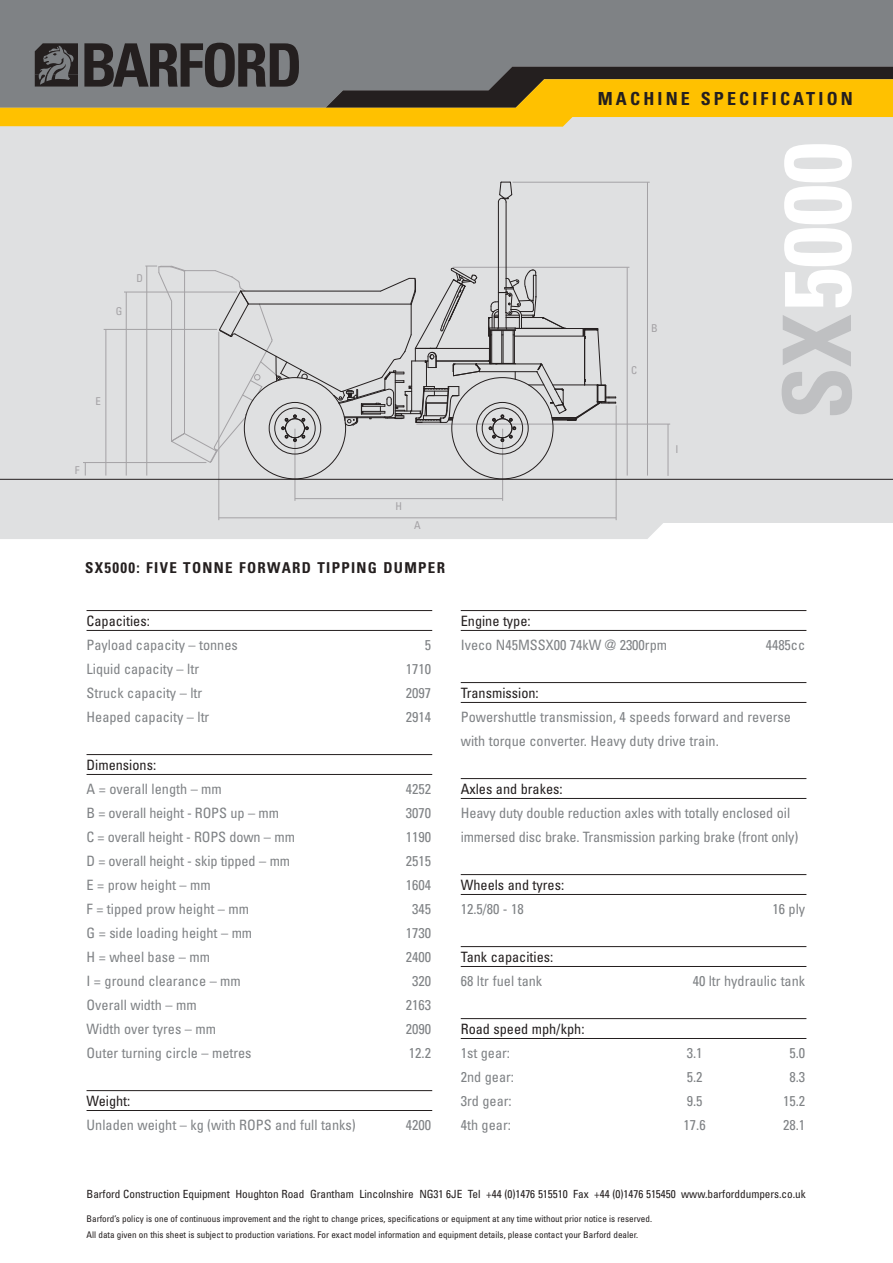
<style>
.page{position:relative;width:893px;height:1263px;background:#fff}
.page>*{position:absolute;margin:0;border:0;box-sizing:border-box;transform-origin:0 0}
.t1{font:700 condensed 94.5px "Univers";color:#fff}
.t2{font:700 condensed 18px "Univers";letter-spacing:.175em;color:#241f1f}
.t3{font:700 condensed 15px "Univers";letter-spacing:.09em;color:#241f1f}
.t4{font:condensed 14.25px/24px "Univers";color:#7f8285}
.t5{font:condensed 14.25px "Univers";color:#241f1f}
.t6{font:condensed 11.25px "Univers";letter-spacing:-.005em;color:#241f1f}
.t7{font:condensed 10.8px "Univers";color:#a4a2a5}
.t8{font:condensed 9.15px/15.8px "Univers";color:#241f1f}
.s1{color:#bfc0c2}
</style>
<div class="page">
<div style="left:0;top:127px;width:893px;height:412px;background:#dfe0e1"></div>
<hr style="left:87px;top:610px;width:345px;height:1px;background:#241f1f">
<hr style="left:87px;top:630px;width:345px;height:1px;background:#241f1f">
<hr style="left:87px;top:754px;width:345px;height:1px;background:#241f1f">
<hr style="left:87px;top:774px;width:345px;height:1px;background:#241f1f">
<hr style="left:87px;top:1090px;width:345px;height:1px;background:#241f1f">
<hr style="left:87px;top:1110px;width:345px;height:1px;background:#241f1f">
<hr style="left:461px;top:610px;width:345px;height:1px;background:#241f1f">
<hr style="left:461px;top:630px;width:345px;height:1px;background:#241f1f">
<hr style="left:461px;top:682px;width:345px;height:1px;background:#241f1f">
<hr style="left:461px;top:702px;width:345px;height:1px;background:#241f1f">
<hr style="left:461px;top:778px;width:345px;height:1px;background:#241f1f">
<hr style="left:461px;top:798px;width:345px;height:1px;background:#241f1f">
<hr style="left:461px;top:874px;width:345px;height:1px;background:#241f1f">
<hr style="left:461px;top:894px;width:345px;height:1px;background:#241f1f">
<hr style="left:461px;top:946px;width:345px;height:1px;background:#241f1f">
<hr style="left:461px;top:966px;width:345px;height:1px;background:#241f1f">
<hr style="left:461px;top:1018px;width:345px;height:1px;background:#241f1f">
<hr style="left:461px;top:1038px;width:345px;height:1px;background:#241f1f">
<div style="left:0;top:0;width:893px;height:43px;background:#7f8285"></div>
<svg style="left:0;top:43px;width:893px;height:84px;background:#99864a"></svg>
<hr style="left:147px;top:266px;width:1px;height:209px;background:#a4a2a5">
<hr style="left:627px;top:267px;width:1px;height:208px;background:#a4a2a5">
<hr style="left:453px;top:267px;width:176px;height:1px;background:#a4a2a5">
<hr style="left:647px;top:182px;width:1px;height:293px;background:#a4a2a5">
<hr style="left:512px;top:182px;width:138px;height:1px;background:#a4a2a5">
<hr style="left:668px;top:424px;width:1px;height:52px;background:#a4a2a5">
<hr style="left:416px;top:424px;width:254px;height:1px;background:#a4a2a5">
<hr style="left:295px;top:498px;width:208px;height:1px;background:#a4a2a5">
<hr style="left:295px;top:429px;width:1px;height:72px;background:#a4a2a5">
<hr style="left:502px;top:429px;width:1px;height:72px;background:#a4a2a5">
<hr style="left:219px;top:518px;width:397px;height:1px;background:#a4a2a5">
<hr style="left:219px;top:332px;width:1px;height:188px;background:#a4a2a5">
<hr style="left:106px;top:329px;width:1px;height:146px;background:#a4a2a5">
<hr style="left:104px;top:329px;width:113px;height:1px;background:#a4a2a5">
<svg style="left:85px;top:463px;width:1px;height:12px"></svg>
<hr style="left:83px;top:462px;width:123px;height:1px;background:#a4a2a5">
<hr style="left:126px;top:292px;width:1px;height:183px;background:#a4a2a5">
<hr style="left:124px;top:292px;width:113px;height:1px;background:#a4a2a5">
<hr style="left:616px;top:405px;width:1px;height:115px;background:#a4a2a5">
<hr style="left:0;top:479px;width:893px;height:1px;background:#241f1f">
<div style="left:482px;top:408px;width:41px;height:41px;border:1px solid #241f1f;border-radius:50%"></div>
<div style="left:493px;top:418px;width:19px;height:20px;border:1px solid #241f1f;border-radius:50%"></div>
<hr style="left:479px;top:371px;width:58px;height:1px;background:#241f1f">
<hr style="left:476px;top:364px;width:65px;height:1px;background:#241f1f">
<hr style="left:436px;top:361px;width:53px;height:1px;background:#241f1f">
<hr style="left:415px;top:348px;width:74px;height:1px;background:#241f1f">
<hr style="left:498px;top:202px;width:1px;height:91px;background:#241f1f">
<hr style="left:506px;top:202px;width:1px;height:76px;background:#241f1f">
<svg style="left:489px;top:427px;width:27px;height:15px"></svg>
<svg style="left:498px;top:182px;width:14px;height:20px"></svg>
<svg style="left:145px;top:266px;width:335px;height:197px;background:#d2d3d4"></svg>
<svg style="left:488px;top:270px;width:128px;height:151px;background:#cbcccd"></svg>
<p class="t7" style="left:116px;top:308px;width:8px">G</p>
<p class="t7" style="left:136px;top:274px;width:8px">D</p>
<p class="t7" style="left:95px;top:397px;width:7px">E</p>
<p class="t7" style="left:75px;top:467px;width:6px">F</p>
<p class="t7" style="left:395px;top:502px;width:8px">H</p>
<p class="t7" style="left:414px;top:521px;width:8px">A</p>
<p class="t3" style="left:85px;top:562px;width:361px">SX5000: FIVE TONNE FORWARD TIPPING DUMPER</p>
<p class="t2" style="left:598px;top:92px;width:257px">MACHINE SPECIFICATION</p>
<p class="t7" style="left:631px;top:366px;width:8px">C</p>
<p class="t7" style="left:651px;top:324px;width:8px">B</p>
<p class="t7" style="left:676px;top:445px;width:5px">I</p>
<h1 class="t1" style="left:783px;top:419px;width:279px;rotate:-90deg"><span class="s1">SX</span>5000</h1>
<p class="t5" style="left:87px;top:615px;width:65px">Capacities:</p>
<p class="t4" style="left:87px;top:634px;width:153px">Payload capacity – tonnes</p>
<p class="t4" style="left:425px;top:634px;width:8px">5</p>
<p class="t4" style="left:87px;top:658px;width:114px">Liquid capacity – ltr</p>
<p class="t4" style="left:406px;top:658px;width:27px">1710</p>
<p class="t4" style="left:87px;top:682px;width:117px">Struck capacity – ltr</p>
<p class="t4" style="left:406px;top:682px;width:27px">2097</p>
<p class="t4" style="left:87px;top:706px;width:124px">Heaped capacity – ltr</p>
<p class="t4" style="left:406px;top:706px;width:27px">2914</p>
<p class="t5" style="left:87px;top:759px;width:71px">Dimensions:</p>
<p class="t4" style="left:87px;top:778px;width:137px">A = overall length – mm</p>
<p class="t4" style="left:406px;top:778px;width:27px">4252</p>
<p class="t4" style="left:87px;top:802px;width:194px">B = overall height - ROPS up – mm</p>
<p class="t4" style="left:406px;top:802px;width:27px">3070</p>
<p class="t4" style="left:87px;top:826px;width:210px">C = overall height - ROPS down – mm</p>
<p class="t4" style="left:406px;top:826px;width:27px">1190</p>
<p class="t4" style="left:87px;top:850px;width:205px">D = overall height - skip tipped – mm</p>
<p class="t4" style="left:406px;top:850px;width:27px">2515</p>
<p class="t4" style="left:87px;top:874px;width:126px">E = prow height – mm</p>
<p class="t4" style="left:406px;top:874px;width:27px">1604</p>
<p class="t4" style="left:87px;top:898px;width:164px">F = tipped prow height – mm</p>
<p class="t4" style="left:412px;top:898px;width:20px">345</p>
<p class="t4" style="left:87px;top:922px;width:167px">G = side loading height – mm</p>
<p class="t4" style="left:406px;top:922px;width:27px">1730</p>
<p class="t4" style="left:87px;top:946px;width:125px">H = wheel base – mm</p>
<p class="t4" style="left:406px;top:946px;width:27px">2400</p>
<p class="t4" style="left:87px;top:970px;width:156px">I = ground clearance – mm</p>
<p class="t4" style="left:412px;top:970px;width:20px">320</p>
<p class="t4" style="left:87px;top:994px;width:112px">Overall width – mm</p>
<p class="t4" style="left:406px;top:994px;width:27px">2163</p>
<p class="t4" style="left:87px;top:1018px;width:131px">Width over tyres – mm</p>
<p class="t4" style="left:406px;top:1018px;width:27px">2090</p>
<p class="t4" style="left:87px;top:1042px;width:167px">Outer turning circle – metres</p>
<p class="t4" style="left:409px;top:1042px;width:24px">12.2</p>
<p class="t5" style="left:87px;top:1095px;width:45px">Weight:</p>
<p class="t4" style="left:87px;top:1114px;width:271px">Unladen weight – kg (with ROPS and full tanks)</p>
<p class="t4" style="left:406px;top:1114px;width:27px">4200</p>
<p class="t5" style="left:461px;top:615px;width:71px">Engine type:</p>
<p class="t4" style="left:461px;top:634px;width:208px">Iveco N45MSSX00 74kW @ 2300rpm</p>
<p class="t4" style="left:766px;top:634px;width:41px">4485cc</p>
<p class="t5" style="left:461px;top:687px;width:79px">Transmission:</p>
<p class="t4" style="left:461px;top:706px;width:332px">Powershuttle transmission, 4 speeds forward and reverse with torque converter. Heavy duty drive train.</p>
<p class="t5" style="left:461px;top:783px;width:103px">Axles and brakes:</p>
<p class="t4" style="left:461px;top:802px;width:339px">Heavy duty double reduction axles with totally enclosed oil immersed disc brake. Transmission parking brake (front only)</p>
<p class="t5" style="left:461px;top:879px;width:105px">Wheels and tyres:</p>
<p class="t4" style="left:461px;top:898px;width:65px">12.5/80 - 18</p>
<p class="t4" style="left:773px;top:898px;width:34px">16 ply</p>
<p class="t5" style="left:461px;top:951px;width:94px">Tank capacities:</p>
<p class="t4" style="left:461px;top:970px;width:83px">68 ltr fuel tank</p>
<p class="t4" style="left:693px;top:970px;width:114px">40 ltr hydraulic tank</p>
<p class="t5" style="left:461px;top:1023px;width:125px">Road speed mph/kph:</p>
<p class="t4" style="left:461px;top:1042px;width:51px">1st gear:</p>
<p class="t4" style="left:687px;top:1042px;width:17px">3.1</p>
<p class="t4" style="left:789px;top:1042px;width:17px">5.0</p>
<p class="t4" style="left:461px;top:1066px;width:55px">2nd gear:</p>
<p class="t4" style="left:687px;top:1066px;width:17px">5.2</p>
<p class="t4" style="left:789px;top:1066px;width:17px">8.3</p>
<p class="t4" style="left:461px;top:1090px;width:52px">3rd gear:</p>
<p class="t4" style="left:687px;top:1090px;width:17px">9.5</p>
<p class="t4" style="left:783px;top:1090px;width:24px">15.2</p>
<p class="t4" style="left:461px;top:1114px;width:52px">4th gear:</p>
<p class="t4" style="left:684px;top:1114px;width:24px">17.6</p>
<p class="t4" style="left:783px;top:1114px;width:24px">28.1</p>
<p class="t6" style="left:87px;top:1189px;width:721px">Barford Construction Equipment Houghton Road Grantham Lincolnshire NG31 6JE Tel +44 (0)1476 515510 Fax +44 (0)1476 515450 www.barforddumpers.co.uk</p>
<p class="t8" style="left:87px;top:1212px;width:567px">Barford’s policy is one of continuous improvement and the right to change prices, specifications or equipment at any time without prior notice is reserved.<br>All data given on this sheet is subject to production variations. For exact model information and equipment details, please contact your Barford dealer.</p>
</div>
